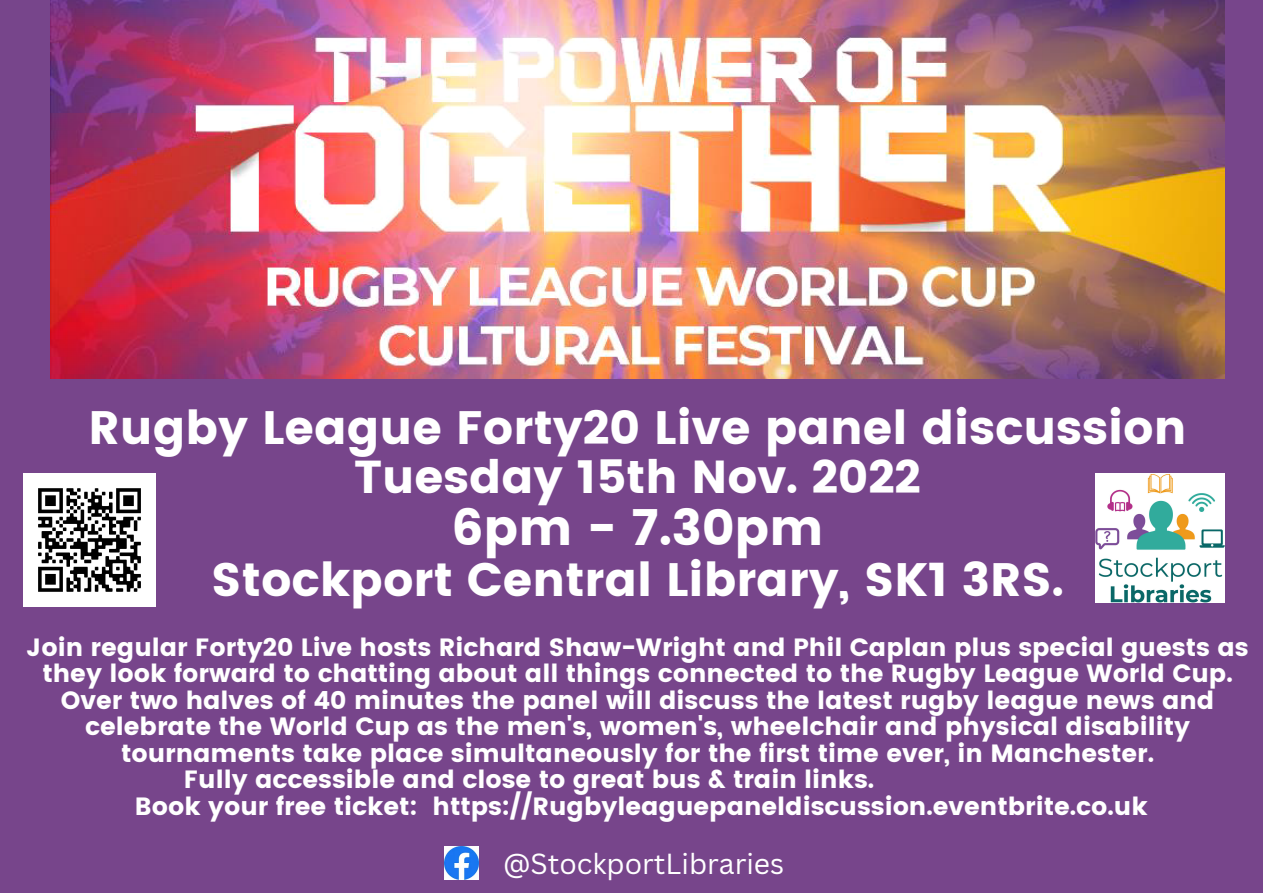
<style>
.page{position:relative;width:1263px;height:893px;background:#77458b}
.page>*{position:absolute;margin:0;border:0;box-sizing:border-box;transform-origin:0 0}
.t1{font:49.8px "Poppins";color:#fff}
.t2{font:46.8px "Poppins";color:#fff}
.t3{font:46.05px "Poppins";color:#fff}
.t4{font:28.28px "Canva Sans";color:#fff}
.t5{font:24.97px "Poppins";color:#fff}
</style>
<div class="page">
<img style="left:51px;top:0;width:1173px;height:379px">
<img style="left:1095px;top:474px;width:129px;height:129px">
<img style="left:23px;top:474px;width:132px;height:132px">
<img style="left:445px;top:846px;width:34px;height:33px">
<h2 class="t2" style="left:89px;top:400px;width:1099px">Rugby League Forty20 Live panel discussion</h2>
<h3 class="t3" style="left:354px;top:450px;width:568px">Tuesday 15th Nov. 2022</h3>
<h1 class="t1" style="left:452px;top:499px;width:373px">6pm - 7.30pm</h1>
<h2 class="t2" style="left:211px;top:552px;width:854px">Stockport Central Library, SK1 3RS.</h2>
<p class="t5" style="left:27px;top:632px;width:1223px">Join regular Forty20 Live hosts Richard Shaw-Wright and Phil Caplan plus special guests as</p>
<p class="t5" style="left:42px;top:659px;width:1192px">they look forward to chatting about all things connected to the Rugby League World Cup.</p>
<p class="t5" style="left:61px;top:685px;width:1155px">Over two halves of 40 minutes the panel will discuss the latest rugby league news and</p>
<p class="t5" style="left:85px;top:712px;width:1106px">celebrate the World Cup as the men's, women's, wheelchair and physical disability</p>
<p class="t5" style="left:121px;top:738px;width:1034px">tournaments take place simultaneously for the first time ever, in Manchester.</p>
<p class="t5" style="left:184px;top:765px;width:692px">Fully accessible and close to great bus &amp; train links.</p>
<p class="t5" style="left:135px;top:791px;width:1014px">Book your free ticket: https://Rugbyleaguepaneldiscussion.eventbrite.co.uk</p>
<p class="t4" style="left:503px;top:843px;width:283px">@StockportLibraries</p>
</div>
